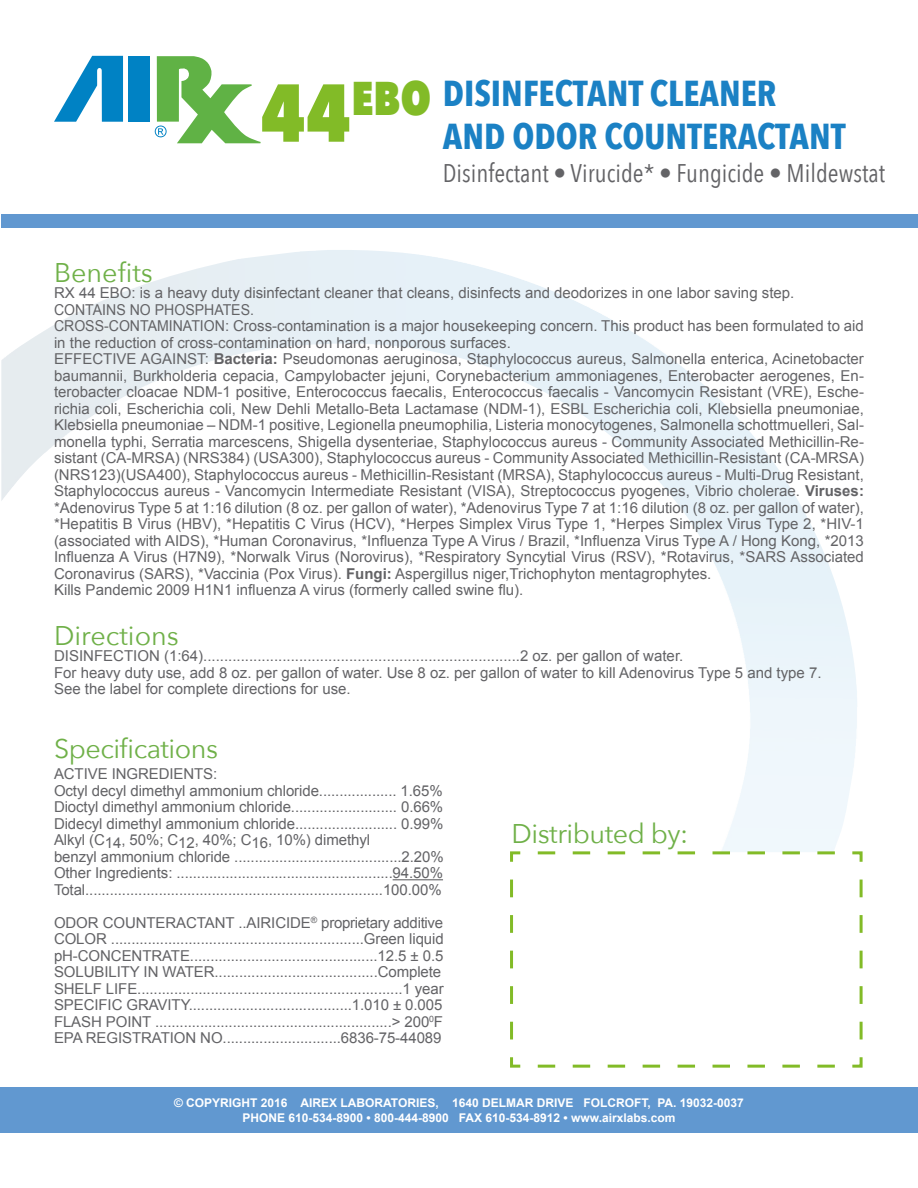
<style>
.page{position:relative;width:918px;height:1188px;background:#fff}
.page>*{position:absolute;margin:0;border:0;box-sizing:border-box;transform-origin:0 0}
.t1{font:800 47.25px "Avenir Next Condensed";color:#82bb27}
.t2{font:700 36px "Avenir Next Condensed";color:#1b81c4}
.t3{font:27px "Avenir Next";letter-spacing:-.02em;color:#6fb048}
.t4{font:27px "Avenir Next";color:#6fb048}
.t5{font:25.5px "Avenir Next Condensed";color:#636366}
.t6{font:15px/16.5px "Arial";color:#636366}
.t7{font:15px/16.5px "Arial";color:#636366;scale:.94 1}
.t8{font:700 12px "Arial";color:#fff}
.s1{font-size:81px}
.s2{font-weight:700}
</style>
<div class="page">
<hr style="left:393px;top:879px;width:50px;height:1px;background:#636366">
<svg style="left:510px;top:850px;width:353px;height:218px"></svg>
<svg style="left:54px;top:56px;width:69px;height:66px"></svg>
<div style="left:128px;top:56px;width:22px;height:66px;background:#0082c4"></div>
<svg style="left:155px;top:56px;width:106px;height:87px"></svg>
<div style="left:1px;top:214px;width:917px;height:13px;background:#6198d0"></div>
<div style="left:0;top:1087px;width:918px;height:45px;background:#6198d0"></div>
<p class="t1" style="left:261px;top:69px;width:172px"><span class="s1">44</span>EBO</p>
<p class="t2" style="left:443px;top:71px;width:335px">DISINFECTANT CLEANER</p>
<p class="t2" style="left:443px;top:114px;width:404px">AND ODOR COUNTERACTANT</p>
<p class="t5" style="left:443px;top:151px;width:444px">Disinfectant • Virucide* • Fungicide • Mildewstat</p>
<p class="t3" style="left:54px;top:249px;width:100px">Benefits</p>
<p class="t6" style="left:54px;top:285px;width:742px">RX 44 EBO: is a heavy duty disinfectant cleaner that cleans, disinfects and deodorizes in one labor saving step.</p>
<p class="t7" style="left:54px;top:301px;width:863px">CONTAINS NO PHOSPHATES.<br>CROSS-CONTAMINATION: Cross-contamination is a major housekeeping concern. This product has been formulated to aid in the reduction of cross-contamination on hard, nonporous surfaces.</p>
<p class="t6" style="left:54px;top:351px;width:811px;text-align:justify">EFFECTIVE AGAINST: <span class="s2">Bacteria:</span> Pseudomonas aeruginosa, Staphylococcus aureus, Salmonella enterica, Acinetobacter baumannii, Burkholderia cepacia, Campylobacter jejuni, Corynebacterium ammoniagenes, Enterobacter aerogenes, En&shy;terobacter cloacae NDM-1 positive, Enterococcus faecalis, Enterococcus faecalis - Vancomycin Resistant (VRE), Esche&shy;richia coli, Escherichia coli, New Dehli Metallo-Beta Lactamase (NDM-1), ESBL Escherichia coli, Klebsiella pneumoniae, Klebsiella pneumoniae – NDM-1 positive, Legionella pneumophilia, Listeria monocytogenes, Salmonella schottmuelleri, Sal&shy;monella typhi, Serratia marcescens, Shigella dysenteriae, Staphylococcus aureus - Community Associated Methicillin-Re&shy;sistant (CA-MRSA) (NRS384) (USA300), Staphylococcus aureus - Community Associated Methicillin-Resistant (CA-MRSA) (NRS123)(USA400), Staphylococcus aureus - Methicillin-Resistant (MRSA), Staphylococcus aureus - Multi-Drug Resistant, Staphylococcus aureus - Vancomycin Intermediate Resistant (VISA), Streptococcus pyogenes, Vibrio cholerae. <span class="s2">Viruses: </span>*Adenovirus Type 5 at 1:16 dilution (8 oz. per gallon of water), *Adenovirus Type 7 at 1:16 dilution (8 oz. per gallon of water), *Hepatitis B Virus (HBV), *Hepatitis C Virus (HCV), *Herpes Simplex Virus Type 1, *Herpes Simplex Virus Type 2, *HIV-1 (associated with AIDS), *Human Coronavirus, *Influenza Type A Virus / Brazil, *Influenza Virus Type A / Hong Kong, *2013<br>Influenza A Virus (H7N9), *Norwalk Virus (Norovirus), *Respiratory Syncytial Virus (RSV), *Rotavirus, *SARS Associated Coronavirus (SARS), *Vaccinia (Pox Virus). <span class="s2">Fungi:</span> Aspergillus niger,Trichophyton mentagrophytes.</p>
<p class="t6" style="left:54px;top:582px;width:471px">Kills Pandemic 2009 H1N1 influenza A virus (formerly called swine flu).</p>
<p class="t4" style="left:54px;top:612px;width:126px">Directions</p>
<p class="t6" style="left:54px;top:648px;width:769px">DISINFECTION (1:64)............................................................................2 oz. per gallon of water.<br>For heavy duty use, add 8 oz. per gallon of water. Use 8 oz. per gallon of water to kill Adenovirus Type 5 and type 7.<br>See the label for complete directions for use.</p>
<p class="t3" style="left:54px;top:726px;width:166px">Specifications</p>
<p class="t6" style="left:54px;top:766px;width:165px">ACTIVE INGREDIENTS:</p>
<p class="t6" style="left:54px;top:782px;width:390px">Octyl decyl dimethyl ammonium chloride................... 1.65%</p>
<p class="t6" style="left:54px;top:799px;width:391px">Dioctyl dimethyl ammonium chloride.......................... 0.66%</p>
<p class="t6" style="left:54px;top:815px;width:391px">Didecyl dimethyl ammonium chloride......................... 0.99%</p>
<p class="t6" style="left:54px;top:832px;width:391px">Alkyl (C14, 50%; C12, 40%; C16, 10%) dimethyl<br>benzyl ammonium chloride .........................................2.20%</p>
<p class="t6" style="left:54px;top:865px;width:391px">Other Ingredients: .....................................................94.50%</p>
<p class="t6" style="left:54px;top:881px;width:389px">Total.........................................................................100.00%</p>
<p class="t6" style="left:54px;top:914px;width:391px">ODOR COUNTERACTANT ..AIRICIDE<sup>®</sup> proprietary additive</p>
<p class="t6" style="left:54px;top:931px;width:391px">COLOR ..............................................................Green liquid</p>
<p class="t6" style="left:54px;top:947px;width:391px">pH-CONCENTRATE..............................................12.5 ± 0.5</p>
<p class="t6" style="left:54px;top:964px;width:391px">SOLUBILITY IN WATER........................................Complete<br>SHELF LIFE.................................................................1 year</p>
<p class="t6" style="left:54px;top:997px;width:390px">SPECIFIC GRAVITY........................................1.010 ± 0.005</p>
<p class="t6" style="left:54px;top:1013px;width:391px">FLASH POINT ..........................................................&gt; 200<sup>0</sup>F</p>
<p class="t6" style="left:54px;top:1030px;width:389px">EPA REGISTRATION NO.............................6836-75-44089</p>
<p class="t3" style="left:512px;top:810px;width:178px">Distributed by:</p>
<p class="t8" style="left:174px;top:1095px;width:571px">© COPYRIGHT 2016 AIREX LABORATORIES, 1640 DELMAR DRIVE FOLCROFT, PA. 19032-0037</p>
<p class="t8" style="left:243px;top:1110px;width:434px">PHONE 610-534-8900 • 800-444-8900 FAX 610-534-8912 • www.airxlabs.com</p>
</div>
